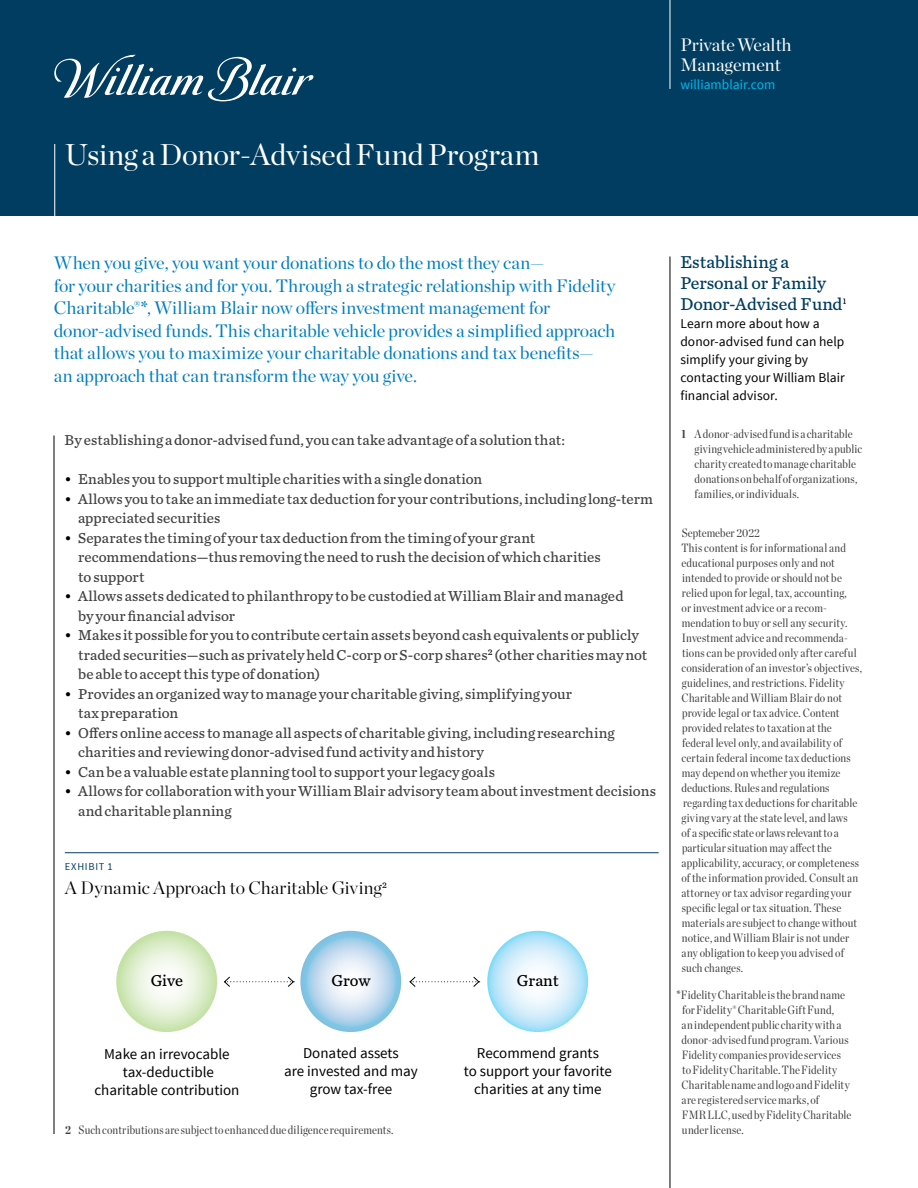
<style>
.page{position:relative;width:918px;height:1188px;background:#fff}
.page>*{position:absolute;margin:0;border:0;box-sizing:border-box;transform-origin:0 0}
.t1{font:30px "Chronicle Display";letter-spacing:-.005em;color:#fff}
.t2{font:18px/22.5px "Chronicle Display";letter-spacing:-.005em;color:#007ec2}
.t3{font:18px/21px "Chronicle Text G4";color:#003d60}
.t4{font:300 18px "Chronicle Display";letter-spacing:-.005em;color:#000}
.t5{font:18px/19.5px "Chronicle Display";color:#fff}
.t6{font:16.5px "Chronicle Text G4";color:#000}
.t7{font:15px/19.5px "Chronicle Text G4";letter-spacing:.005em;color:#414042}
.t8{font:15px/18px "Source Sans Pro";color:#000;text-align:center}
.t9{font:13.5px/18px "Source Sans Pro";letter-spacing:.005em;color:#000}
.t10{font:13.5px "Source Sans Pro";color:#00baee}
.t11{font:12px/15px "Chronicle Disp Cond";letter-spacing:.01em;color:#414042}
.t12{font:10.5px "Source Sans Pro";letter-spacing:.07em;color:#003d60}
.s1{font-weight:700}
.s2{color:#000}
</style>
<div class="page">
<div style="left:0;top:0;width:918px;height:216px;background:#003d60"></div>
<hr style="left:54px;top:144px;width:1px;height:72px;background:#fff">
<svg style="left:54px;top:55px;width:260px;height:46px"></svg>
<hr style="left:670px;top:0;width:1px;height:89px;background:#fff">
<hr style="left:670px;top:256px;width:1px;height:932px;background:#000">
<hr style="left:54px;top:435px;width:1px;height:699px;background:#000">
<hr style="left:65px;top:852px;width:594px;height:1px;background:#003d60">
<svg style="left:224px;top:976px;width:70px;height:11px"></svg>
<svg style="left:409px;top:976px;width:71px;height:11px"></svg>
<svg style="left:116px;top:931px;width:101px;height:101px"></svg>
<svg style="left:300px;top:931px;width:101px;height:101px;background:#badaee"></svg>
<svg style="left:487px;top:931px;width:101px;height:101px"></svg>
<h1 class="t1" style="left:65px;top:131px;width:476px">Using a Donor-Advised Fund Program</h1>
<h2 class="t5" style="left:680px;top:34px;width:112px">Private Wealth<br>Management</h2>
<p class="t10" style="left:680px;top:76px;width:97px">williamblair.com</p>
<p class="t2" style="left:54px;top:250px;width:563px">When you give, you want your donations to do the most they can—<br>for your charities and for you. Through a strategic relationship with Fidelity Charitable®<span class="s1">*</span>, William Blair now offers investment management for donor-advised funds. This charitable vehicle provides a simplified approach that allows you to maximize your charitable donations and tax benefits— an approach that can transform the way you give.</p>
<p class="t7" style="left:65px;top:430px;width:502px">By establishing a donor-advised fund, you can take advantage of a solution that:</p>
<p class="t7" style="left:65px;top:469px;width:419px"><span class="s2">•</span> Enables you to support multiple charities with a single donation</p>
<p class="t7" style="left:78px;top:488px;width:576px;text-indent:-14px"><span class="s2">•</span> Allows you to take an immediate tax deduction for your contributions, including long-term appreciated securities</p>
<p class="t7" style="left:78px;top:527px;width:524px;text-indent:-14px"><span class="s2">•</span> Separates the timing of your tax deduction from the timing of your grant recommendations—thus removing the need to rush the decision of which charities to support</p>
<p class="t7" style="left:78px;top:586px;width:547px;text-indent:-14px"><span class="s2">•</span> Allows assets dedicated to philanthropy to be custodied at William Blair and managed by your financial advisor</p>
<p class="t7" style="left:78px;top:625px;width:571px;text-indent:-13px"><span class="s2">•</span> Makes it possible for you to contribute certain assets beyond cash equivalents or publicly traded securities—such as privately held C-corp or S-corp shares<sup>2</sup> (other charities may not be able to accept this type of donation)</p>
<p class="t7" style="left:78px;top:683px;width:495px;text-indent:-13px"><span class="s2">•</span> Provides an organized way to manage your charitable giving, simplifying your tax preparation</p>
<p class="t7" style="left:78px;top:722px;width:538px;text-indent:-13px"><span class="s2">•</span> Offers online access to manage all aspects of charitable giving, including researching charities and reviewing donor-advised fund activity and history</p>
<p class="t7" style="left:65px;top:761px;width:432px"><span class="s2">•</span> Can be a valuable estate planning tool to support your legacy goals</p>
<p class="t7" style="left:78px;top:781px;width:579px;text-indent:-13px"><span class="s2">•</span> Allows for collaboration with your William Blair advisory team about investment decisions and charitable planning</p>
<p class="t12" style="left:65px;top:860px;width:50px">EXHIBIT 1</p>
<h2 class="t4" style="left:65px;top:874px;width:324px">A Dynamic Approach to Charitable Giving<sup>2</sup></h2>
<h3 class="t6" style="left:151px;top:968px;width:34px">Give</h3>
<h3 class="t6" style="left:331px;top:968px;width:41px">Grow</h3>
<h3 class="t6" style="left:517px;top:968px;width:43px">Grant</h3>
<p class="t8" style="left:94px;top:1045px;width:147px">Make an irrevocable tax-deductible charitable contribution</p>
<p class="t8" style="left:284px;top:1044px;width:135px">Donated assets<br>are invested and may grow tax-free</p>
<p class="t8" style="left:464px;top:1044px;width:150px">Recommend grants<br>to support your favorite charities at any time</p>
<p class="t11" style="left:65px;top:1121px;width:330px"><span class="s1">2</span> Such contributions are subject to enhanced due diligence requirements.</p>
<h2 class="t3" style="left:680px;top:251px;width:168px">Establishing a<br>Personal or Family<br>Donor-Advised Fund<sup>1</sup></h2>
<p class="t9" style="left:680px;top:315px;width:166px">Learn more about how a donor-advised fund can help simplify your giving by contacting your William Blair financial advisor.</p>
<p class="t11" style="left:695px;top:425px;width:169px;text-indent:-13px"><span class="s1">1</span> A donor-advised fund is a charitable giving vehicle administered by a public charity created to manage charitable donations on behalf of organizations, families, or individuals.</p>
<p class="t11" style="left:682px;top:524px;width:182px">Septemeber 2022<br>This content is for informational and educational purposes only and not intended to provide or should not be relied upon for legal, tax, accounting,<br>or investment advice or a recom&shy;mendation to buy or sell any security.<br>Investment advice and recommenda&shy;tions can be provided only after careful consideration of an investor’s objectives, guidelines, and restrictions. Fidelity Charitable and William Blair do not provide legal or tax advice. Content provided relates to taxation at the federal level only, and availability of certain federal income tax deductions may depend on whether you itemize deductions. Rules and regulations regarding tax deductions for charitable giving vary at the state level, and laws<br>of a specific state or laws relevant to a particular situation may affect the applicability, accuracy, or completeness of the information provided. Consult an attorney or tax advisor regarding your specific legal or tax situation. These materials are subject to change without notice, and William Blair is not under any obligation to keep you advised of such changes.</p>
<p class="t11" style="left:682px;top:987px;width:172px;text-indent:-5px"><span class="s1">*</span>Fidelity Charitable is the brand name for Fidelity® Charitable Gift Fund,<br>an independent public charity with a donor-advised fund program. Various Fidelity companies provide services to Fidelity Charitable. The Fidelity Charitable name and logo and Fidelity are registered service marks, of<br>FMR LLC, used by Fidelity Charitable under license.</p>
</div>
